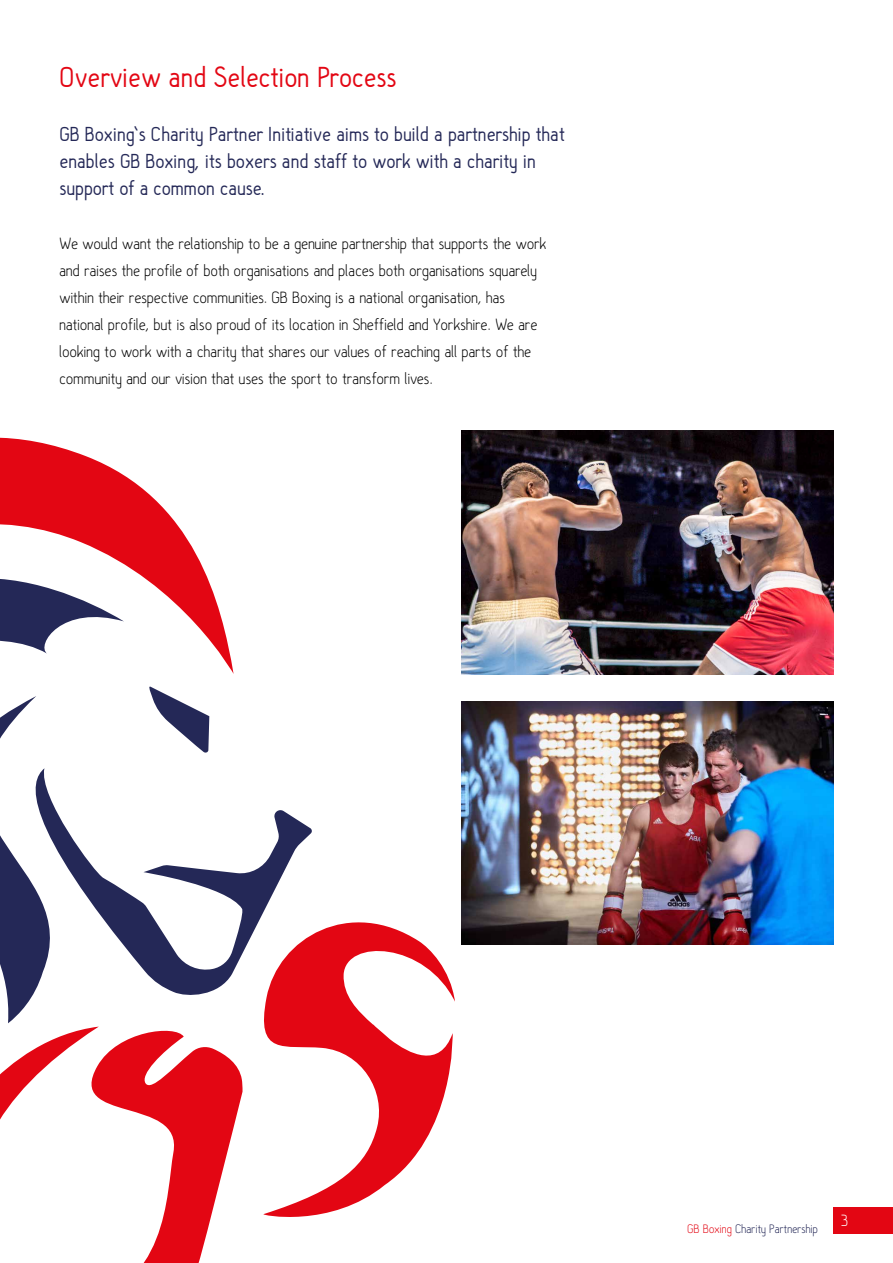
<style>
.page{position:relative;width:893px;height:1263px;background:#fff}
.page>*{position:absolute;margin:0;border:0;box-sizing:border-box;transform-origin:0 0}
.t1{font:30px "Hallo Sans";color:#e30613}
.t2{font:21px/27px "Hallo Sans";color:#242857}
.t3{font:300 18px/27px "Hallosans";color:#000}
.t4{font:300 18px "Hallosans";color:#fff}
.t5{font:300 13.5px "Hallosans";color:#242857}
.s1{color:#e30613}
</style>
<div class="page">
<svg style="left:124px;top:810px;width:188px;height:185px"></svg>
<svg style="left:0;top:1026px;width:243px;height:237px"></svg>
<svg style="left:255px;top:896px;width:200px;height:321px"></svg>
<svg style="left:0;top:768px;width:124px;height:255px"></svg>
<svg style="left:0;top:437px;width:234px;height:316px"></svg>
<img style="left:461px;top:431px;width:372px;height:243px">
<img style="left:461px;top:701px;width:372px;height:243px">
<div style="left:833px;top:1207px;width:60px;height:26px;background:#e30613"></div>
<h1 class="t1" style="left:60px;top:61px;width:338px">Overview and Selection Process</h1>
<p class="t2" style="left:60px;top:121px;width:507px">GB Boxing’s Charity Partner Initiative aims to build a partnership that enables GB Boxing, its boxers and staff to work with a charity in support of a common cause.</p>
<p class="t3" style="left:60px;top:230px;width:488px">We would want the relationship to be a genuine partnership that supports the work and raises the profile of both organisations and places both organisations squarely within their respective communities. GB Boxing is a national organisation, has national profile, but is also proud of its location in Sheffield and Yorkshire. We are looking to work with a charity that shares our values of reaching all parts of the community and our vision that uses the sport to transform lives.</p>
<p class="t5" style="left:688px;top:1222px;width:132px"><span class="s1">GB Boxing</span> Charity Partnership</p>
<p class="t4" style="left:841px;top:1211px;width:9px">3</p>
</div>
